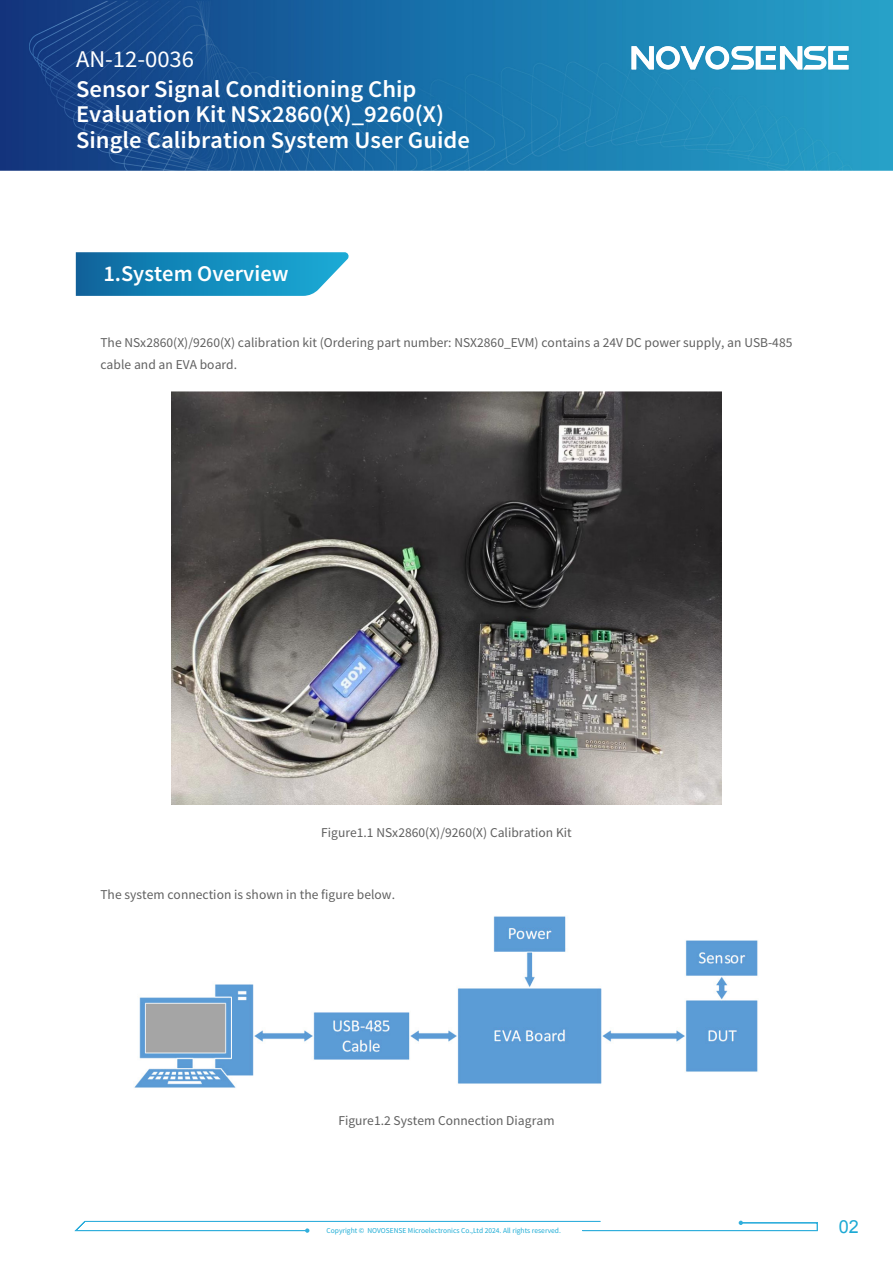
<style>
.page{position:relative;width:893px;height:1263px;background:#fff}
.page>*{position:absolute;margin:0;border:0;box-sizing:border-box;transform-origin:0 0}
.t1{font:600 24px/25.5px "Source Sans Pro";color:#fff}
.t2{font:24px "Source Sans Pro";color:#fff}
.t3{font:600 22.5px "Source Sans Pro";color:#fff}
.t4{font:18px "Arial";color:#1ca9d4}
.t5{font:13.5px/21.8px "Source Sans Pro";color:#606060}
.t6{font:7.5px "Source Sans Pro";color:#1eadd6}
</style>
<div class="page">
<img style="left:0;top:0;width:893px;height:170px">
<svg style="left:76px;top:252px;width:273px;height:44px;background:#2290be"></svg>
<svg style="left:74px;top:1221px;width:744px;height:12px"></svg>
<svg style="left:632px;top:46px;width:216px;height:23px"></svg>
<img style="left:172px;top:392px;width:549px;height:413px">
<img style="left:134px;top:916px;width:624px;height:172px">
<h1 class="t2" style="left:76px;top:44px;width:120px">AN-12-0036</h1>
<h1 class="t1" style="left:76px;top:77px;width:395px">Sensor Signal Conditioning Chip<br>Evaluation Kit NSx2860(X)_9260(X)<br>Single Calibration System User Guide</h1>
<h2 class="t3" style="left:103px;top:259px;width:187px">1.System Overview</h2>
<p class="t5" style="left:100px;top:332px;width:693px">The NSx2860(X)/9260(X) calibration kit (Ordering part number: NSX2860_EVM) contains a 24V DC power supply, an USB-485 cable and an EVA board.</p>
<p class="t5" style="left:321px;top:822px;width:252px">Figure1.1 NSx2860(X)/9260(X) Calibration Kit</p>
<p class="t5" style="left:100px;top:884px;width:296px">The system connection is shown in the figure below.</p>
<p class="t5" style="left:338px;top:1110px;width:218px">Figure1.2 System Connection Diagram</p>
<p class="t6" style="left:327px;top:1226px;width:236px">Copyright © NOVOSENSE Microelectronics Co.,Ltd 2024. All rights reserved.</p>
<h3 class="t4" style="left:839px;top:1215px;width:22px">02</h3>
</div>
